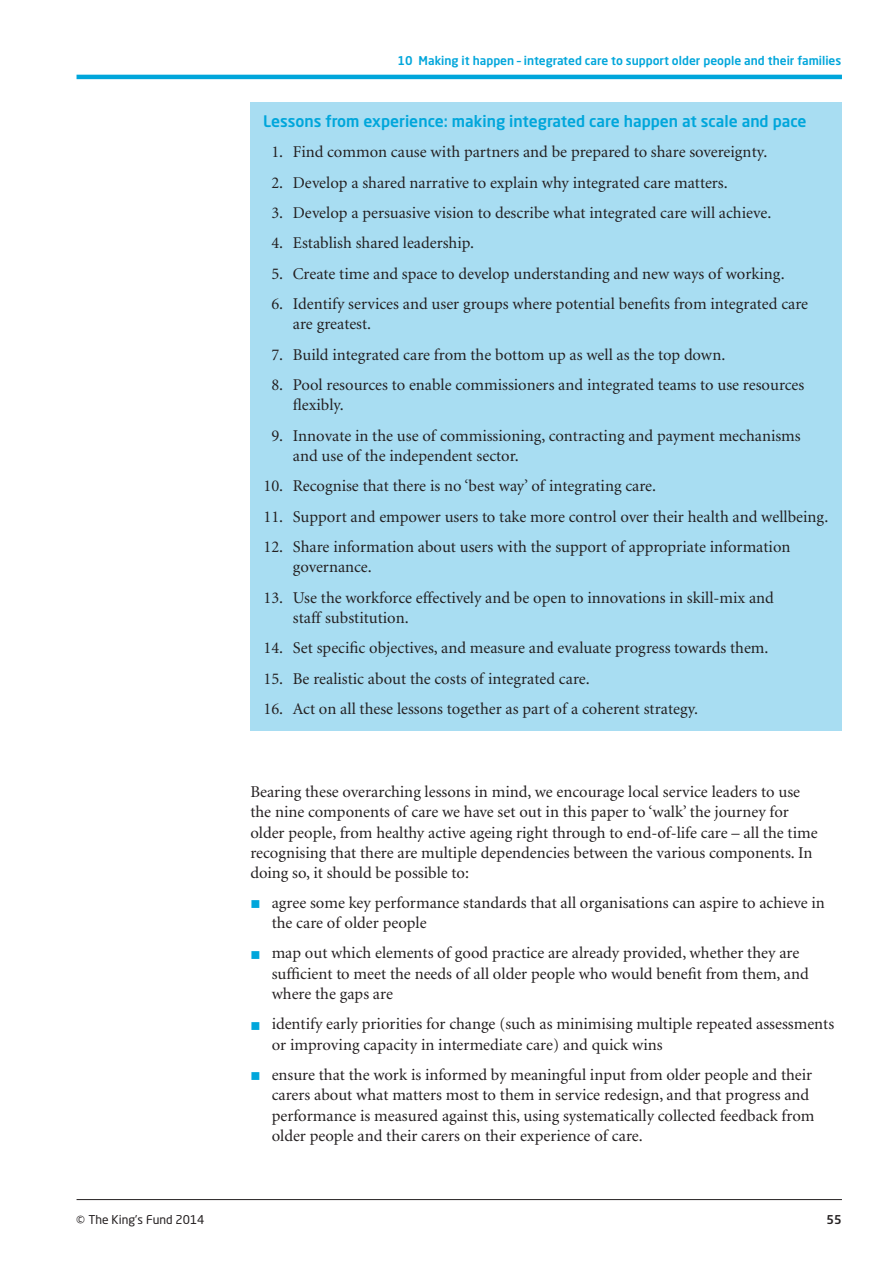
<style>
.page{position:relative;width:893px;height:1263px;background:#fff}
.page>*{position:absolute;margin:0;border:0;box-sizing:border-box;transform-origin:0 0}
.Text__Body_copy{font:16.5px/20.2px "Minion";color:#231f20}
.Text__Body_text_bull{font:16.5px/20.2px "Minion";color:#231f20}
.Headings__Box_head{font:500 15.75px "Neo Sans Std";color:#00a6db}
.Running_head_right{font:500 12px "Neo Sans Std";color:#00a6db}
.t1{font:12px "Neo Sans Std";color:#231f20}
.t2{font:500 12px "Neo Sans Std";color:#231f20}
.s1{color:#00a6db}
</style>
<div class="page">
<div style="left:250px;top:102px;width:592px;height:628px;background:#a8ddf2"></div>
<hr style="left:77px;top:1199px;width:765px;height:1px;background:#231f20">
<hr style="left:77px;top:75px;width:765px;height:4px;background:#00a6db">
<p class="Running_head_right" style="left:398px;top:53px;width:445px">10 Making it happen – integrated care to support older people and their families</p>
<p class="Headings__Box_head" style="left:263px;top:111px;width:545px">Lessons from experience: making integrated care happen at scale and pace</p>
<p class="Text__Body_copy" style="left:271px;top:142px;width:497px">1. Find common cause with partners and be prepared to share sovereignty.</p>
<p class="Text__Body_copy" style="left:271px;top:173px;width:458px">2. Develop a shared narrative to explain why integrated care matters.</p>
<p class="Text__Body_copy" style="left:271px;top:203px;width:501px">3. Develop a persuasive vision to describe what integrated care will achieve.</p>
<p class="Text__Body_copy" style="left:271px;top:234px;width:204px">4. Establish shared leadership.</p>
<p class="Text__Body_copy" style="left:271px;top:264px;width:515px">5. Create time and space to develop understanding and new ways of working.</p>
<p class="Text__Body_copy" style="left:293px;top:294px;width:517px;text-indent:-22px">6. Identify services and user groups where potential benefits from integrated care are greatest.</p>
<p class="Text__Body_copy" style="left:271px;top:345px;width:455px">7. Build integrated care from the bottom up as well as the top down.</p>
<p class="Text__Body_copy" style="left:293px;top:375px;width:513px;text-indent:-22px">8. Pool resources to enable commissioners and integrated teams to use resources flexibly.</p>
<p class="Text__Body_copy" style="left:293px;top:426px;width:509px;text-indent:-22px">9. Innovate in the use of commissioning, contracting and payment mechanisms and use of the independent sector.</p>
<p class="Text__Body_copy" style="left:263px;top:477px;width:394px">10. Recognise that there is no ‘best way’ of integrating care.</p>
<p class="Text__Body_copy" style="left:263px;top:507px;width:566px">11. Support and empower users to take more control over their health and wellbeing.</p>
<p class="Text__Body_copy" style="left:293px;top:537px;width:499px;text-indent:-30px">12. Share information about users with the support of appropriate information governance.</p>
<p class="Text__Body_copy" style="left:293px;top:588px;width:483px;text-indent:-30px">13. Use the workforce effectively and be open to innovations in skill-mix and staff substitution.</p>
<p class="Text__Body_copy" style="left:263px;top:639px;width:507px">14. Set specific objectives, and measure and evaluate progress towards them.</p>
<p class="Text__Body_copy" style="left:263px;top:669px;width:328px">15. Be realistic about the costs of integrated care.</p>
<p class="Text__Body_copy" style="left:263px;top:699px;width:436px">16. Act on all these lessons together as part of a coherent strategy.</p>
<p class="Text__Body_copy" style="left:250px;top:782px;width:569px">Bearing these overarching lessons in mind, we encourage local service leaders to use the nine components of care we have set out in this paper to ‘walk’ the journey for older people, from healthy active ageing right through to end-of-life care – all the time recognising that there are multiple dependencies between the various components. In doing so, it should be possible to:</p>
<p class="Text__Body_text_bull" style="left:272px;top:893px;width:555px;text-indent:-21px"><span class="s1">■</span> agree some key performance standards that all organisations can aspire to achieve in the care of older people</p>
<p class="Text__Body_text_bull" style="left:272px;top:944px;width:539px;text-indent:-21px"><span class="s1">■</span> map out which elements of good practice are already provided, whether they are sufficient to meet the needs of all older people who would benefit from them, and where the gaps are</p>
<p class="Text__Body_text_bull" style="left:272px;top:1014px;width:564px;text-indent:-21px"><span class="s1">■</span> identify early priorities for change (such as minimising multiple repeated assessments or improving capacity in intermediate care) and quick wins</p>
<p class="Text__Body_text_bull" style="left:272px;top:1065px;width:544px;text-indent:-21px"><span class="s1">■</span> ensure that the work is informed by meaningful input from older people and their carers about what matters most to them in service redesign, and that progress and performance is measured against this, using systematically collected feedback from older people and their carers on their experience of care.</p>
<p class="t1" style="left:76px;top:1212px;width:130px">© The King’s Fund 2014</p>
<p class="t2" style="left:827px;top:1212px;width:17px">55</p>
</div>
